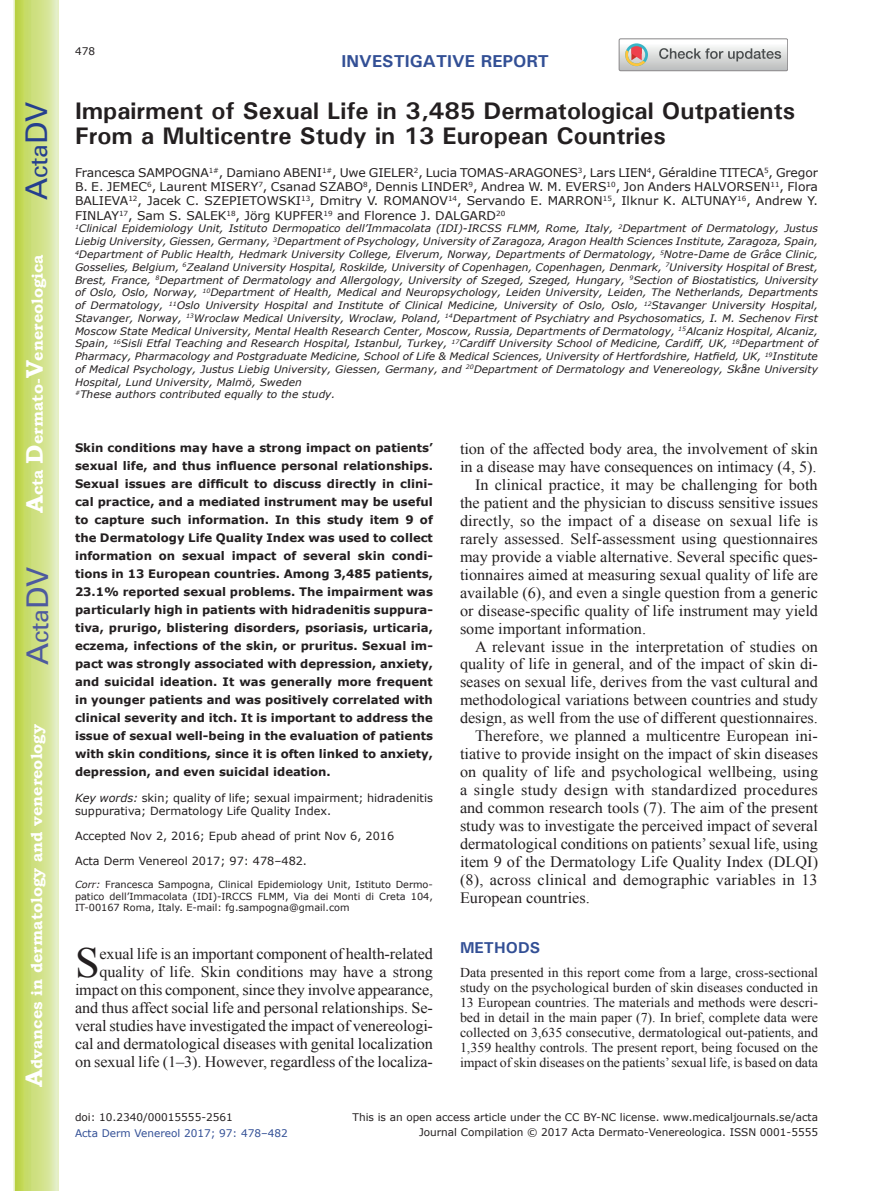
<style>
.page{position:relative;width:893px;height:1191px;background:#fff}
.page>*{position:absolute;margin:0;border:0;box-sizing:border-box;transform-origin:0 0}
.t1{font:42.9px "Times New Roman";color:#231f20}
.t2{font:30px "Univers";color:#4d5a9e}
.t3{font:30px "Univers";color:#253f8e}
.t4{font:700 24px/25.5px "Univers";color:#231f20}
.t5{font:700 17.25px "Univers";color:#324f95}
.t6{font:15.75px/18px "Times New Roman";color:#231f20;text-align:right}
.t7{font:700 15.75px "Bookman Old Style";color:#fff}
.t8{font:15.75px "Times New Roman";letter-spacing:.02em;color:#231f20}
.t9{font:700 15.75px "Univers";color:#324f95}
.t10{font:13.5px/15px "Times New Roman";letter-spacing:-.005em;color:#231f20;text-align:justify}
.t11{font:12px/14.4px "Verdana";color:#231f20;text-align:justify}
.t12{font:700 11.7px/18px "Verdana";color:#231f20;text-align:justify}
.t13{font:11.25px/13.5px "Verdana";color:#231f20}
.t14{font:10.5px "Verdana";color:#231f20}
.t15{font:10.5px "Verdana";color:#324f95}
.t16{font:italic 10.35px/12.8px "Verdana";color:#231f20}
.t17{font:9.75px/11.7px "Verdana";color:#231f20;text-align:justify}
.s1{font-size:24px}
.s2{font-style:italic}
</style>
<div class="page">
<svg style="left:14px;top:0;width:45px;height:1191px;background:#cfe084"></svg>
<svg style="left:619px;top:39px;width:169px;height:32px"></svg>
<h2 class="t3" style="left:19px;top:200px;width:100px;rotate:-90deg">A<span class="s1">cta</span>DV</h2>
<h3 class="t7" style="left:28px;top:513px;width:260px;rotate:-90deg"><span class="s1">A</span>cta <span class="s1">D</span>ermato-<span class="s1">V</span>enereologica</h3>
<h2 class="t2" style="left:20px;top:664px;width:100px;rotate:-90deg">A<span class="s1">cta</span>DV</h2>
<h3 class="t7" style="left:27px;top:1087px;width:364px;rotate:-90deg"><span class="s1">A</span>dvances in dermatology and venereology</h3>
<p class="t14" style="left:75px;top:44px;width:22px">478</p>
<h3 class="t5" style="left:342px;top:50px;width:209px">INVESTIGATIVE REPORT</h3>
<h3 class="t4" style="left:75px;top:97px;width:722px">Impairment of Sexual Life in 3,485 Dermatological Outpatients<br>From a Multicentre Study in 13 European Countries</h3>
<p class="t11" style="left:75px;top:165px;width:744px">Francesca SAMPOGNA<sup>1#</sup>, Damiano ABENI<sup>1#</sup>, Uwe GIELER<sup>2</sup>, Lucia TOMAS-ARAGONES<sup>3</sup>, Lars LIEN<sup>4</sup>, Géraldine TITECA<sup>5</sup>, Gregor B. E. JEMEC<sup>6</sup>, Laurent MISERY<sup>7</sup>, Csanad SZABO<sup>8</sup>, Dennis LINDER<sup>9</sup>, Andrea W. M. EVERS<sup>10</sup>, Jon Anders HALVORSEN<sup>11</sup>, Flora BALIEVA<sup>12</sup>, Jacek C. SZEPIETOWSKI<sup>13</sup>, Dmitry V. ROMANOV<sup>14</sup>, Servando E. MARRON<sup>15</sup>, Ilknur K. ALTUNAY<sup>16</sup>, Andrew Y.<br>FINLAY<sup>17</sup>, Sam S. SALEK<sup>18</sup>, Jörg KUPFER<sup>19</sup> and Florence J. DALGARD<sup>20</sup></p>
<p class="t16" style="left:75px;top:222px;width:745px"><sup>1</sup>Clinical Epidemiology Unit, Istituto Dermopatico dell’Immacolata (IDI)-IRCSS FLMM, Rome, Italy, <sup>2</sup>Department of Dermatology, Justus Liebig University, Giessen, Germany, <sup>3</sup>Department of Psychology, University of Zaragoza, Aragon Health Sciences Institute, Zaragoza, Spain, <sup>4</sup>Department of Public Health, Hedmark University College, Elverum, Norway, Departments of Dermatology, <sup>5</sup>Notre-Dame de Grâce Clinic, Gosselies, Belgium, <sup>6</sup>Zealand University Hospital, Roskilde, University of Copenhagen, Copenhagen, Denmark, <sup>7</sup>University Hospital of Brest, Brest, France, <sup>8</sup>Department of Dermatology and Allergology, University of Szeged, Szeged, Hungary, <sup>9</sup>Section of Biostatistics, University of Oslo, Oslo, Norway, <sup>10</sup>Department of Health, Medical and Neuropsychology, Leiden University, Leiden, The Netherlands, Departments of Dermatology, <sup>11</sup>Oslo University Hospital and Institute of Clinical Medicine, University of Oslo, Oslo, <sup>12</sup>Stavanger University Hospital, Stavanger, Norway, <sup>13</sup>Wroclaw Medical University, Wroclaw, Poland, <sup>14</sup>Department of Psychiatry and Psychosomatics, I. M. Sechenov First Moscow State Medical University, Mental Health Research Center, Moscow, Russia, Departments of Dermatology, <sup>15</sup>Alcaniz Hospital, Alcaniz, Spain, <sup>16</sup>Sisli Etfal Teaching and Research Hospital, Istanbul, Turkey, <sup>17</sup>Cardiff University School of Medicine, Cardiff, UK, <sup>18</sup>Department of Pharmacy, Pharmacology and Postgraduate Medicine, School of Life &amp; Medical Sciences, University of Hertfordshire, Hatfield, UK, <sup>19</sup>Institute of Medical Psychology, Justus Liebig University, Giessen, Germany, and <sup>20</sup>Department of Dermatology and Venereology, Skåne University Hospital, Lund University, Malmö, Sweden<br><sup>#</sup>These authors contributed equally to the study.</p>
<p class="t12" style="left:75px;top:439px;width:359px">Skin conditions may have a strong impact on patients’ sexual life, and thus influence personal relationships.<br>Sexual issues are difficult to discuss directly in clini&shy;cal practice, and a mediated instrument may be useful to capture such information. In this study item 9 of the Dermatology Life Quality Index was used to collect information on sexual impact of several skin condi&shy;tions in 13 European countries. Among 3,485 patients, 23.1% reported sexual problems. The impairment was particularly high in patients with hidradenitis suppura&shy;tiva, prurigo, blistering disorders, psoriasis, urticaria, eczema, infections of the skin, or pruritus. Sexual im&shy;pact was strongly associated with depression, anxiety, and suicidal ideation. It was generally more frequent in younger patients and was positively correlated with clinical severity and itch. It is important to address the issue of sexual well-being in the evaluation of patients with skin conditions, since it is often linked to anxiety, depression, and even suicidal ideation.</p>
<p class="t13" style="left:75px;top:791px;width:359px"><span class="s2">Key words:</span> skin; quality of life; sexual impairment; hidradenitis suppurativa; Dermatology Life Quality Index.</p>
<p class="t13" style="left:75px;top:829px;width:321px">Accepted Nov 2, 2016; Epub ahead of print Nov 6, 2016</p>
<p class="t13" style="left:75px;top:854px;width:234px">Acta Derm Venereol 2017; 97: 478–482.</p>
<p class="t17" style="left:75px;top:878px;width:359px"><span class="s2">Corr:</span> Francesca Sampogna, Clinical Epidemiology Unit, Istituto Dermo&shy;patico dell’Immacolata (IDI)-IRCCS FLMM, Via dei Monti di Creta 104, IT-00167 Roma, Italy. E-mail: fg.sampogna@gmail.com</p>
<h1 class="t1" style="left:75px;top:933px;width:26px">S</h1>
<p class="t6" style="left:75px;top:944px;width:360px">exual life is an important component of health-related quality of life. Skin conditions may have a strong impact on this component, since they involve appearance, and thus affect social life and personal relationships. Se&shy;veral studies have investigated the impact of venereologi&shy;cal and dermatological diseases with genital localization on sexual life (1–3). However, regardless of the localiza-</p>
<h3 class="t6" style="left:460px;top:440px;width:360px">tion of the affected body area, the involvement of skin</h3>
<h3 class="t6" style="left:460px;top:458px;width:358px">in a disease may have consequences on intimacy (4, 5).</h3>
<h3 class="t6" style="left:475px;top:475px;width:344px">In clinical practice, it may be challenging for both</h3>
<h3 class="t6" style="left:460px;top:493px;width:360px">the patient and the physician to discuss sensitive issues</h3>
<h3 class="t6" style="left:460px;top:511px;width:360px">directly, so the impact of a disease on sexual life is</h3>
<h3 class="t6" style="left:460px;top:529px;width:359px">rarely assessed. Self-assessment using questionnaires</h3>
<h3 class="t6" style="left:460px;top:547px;width:359px">may provide a viable alternative. Several specific ques-</h3>
<h3 class="t6" style="left:460px;top:565px;width:359px">tionnaires aimed at measuring sexual quality of life are</h3>
<h3 class="t6" style="left:460px;top:583px;width:360px">available (6), and even a single question from a generic</h3>
<h3 class="t6" style="left:460px;top:601px;width:360px">or disease-specific quality of life instrument may yield</h3>
<h3 class="t6" style="left:460px;top:619px;width:188px">some important information.</h3>
<h3 class="t6" style="left:475px;top:637px;width:344px">A relevant issue in the interpretation of studies on</h3>
<h3 class="t6" style="left:460px;top:655px;width:359px">quality of life in general, and of the impact of skin di-</h3>
<h3 class="t6" style="left:460px;top:673px;width:360px">seases on sexual life, derives from the vast cultural and</h3>
<h3 class="t6" style="left:460px;top:691px;width:360px">methodological variations between countries and study</h3>
<h3 class="t6" style="left:460px;top:709px;width:359px">design, as well from the use of different questionnaires.</h3>
<h3 class="t6" style="left:475px;top:726px;width:344px">Therefore, we planned a multicentre European ini-</h3>
<h3 class="t6" style="left:460px;top:744px;width:360px">tiative to provide insight on the impact of skin diseases</h3>
<h3 class="t6" style="left:460px;top:762px;width:360px">on quality of life and psychological wellbeing, using</h3>
<h3 class="t8" style="left:460px;top:779px;width:359px">a single study design with standardized procedures</h3>
<h3 class="t6" style="left:460px;top:798px;width:359px">and common research tools (7). The aim of the present</h3>
<h3 class="t6" style="left:460px;top:816px;width:359px">study was to investigate the perceived impact of several</h3>
<h3 class="t6" style="left:460px;top:834px;width:359px">dermatological conditions on patients’ sexual life, using</h3>
<h3 class="t6" style="left:460px;top:852px;width:360px">item 9 of the Dermatology Life Quality Index (DLQI)</h3>
<h3 class="t6" style="left:460px;top:870px;width:359px">(8), across clinical and demographic variables in 13</h3>
<h3 class="t6" style="left:460px;top:888px;width:131px">European countries.</h3>
<h3 class="t9" style="left:460px;top:937px;width:82px">METHODS</h3>
<p class="t10" style="left:460px;top:965px;width:360px">Data presented in this report come from a large, cross-sectional study on the psychological burden of skin diseases conducted in 13 European countries. The materials and methods were descri&shy;bed in detail in the main paper (7). In brief, complete data were collected on 3,635 consecutive, dermatological out-patients, and 1,359 healthy controls. The present report, being focused on the impact of skin diseases on the patients’ sexual life, is based on data</p>
<p class="t14" style="left:75px;top:1109px;width:159px">doi: 10.2340/00015555-2561</p>
<p class="t15" style="left:75px;top:1125px;width:214px">Acta Derm Venereol 2017; 97: 478–482</p>
<p class="t14" style="left:353px;top:1109px;width:467px">This is an open access article under the CC BY-NC license. www.medicaljournals.se/acta</p>
<p class="t14" style="left:419px;top:1125px;width:401px">Journal Compilation © 2017 Acta Dermato-Venereologica. ISSN 0001-5555</p>
</div>
